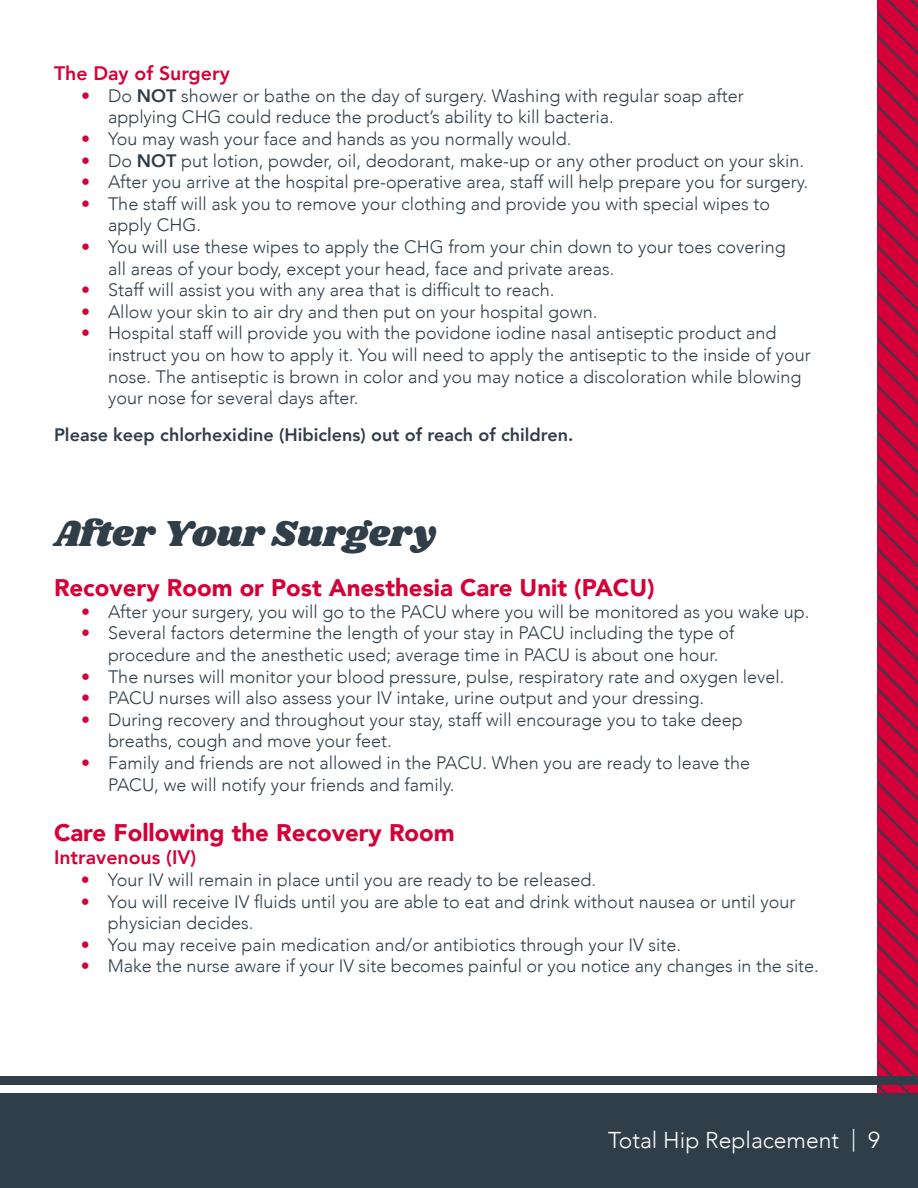
<style>
.page{position:relative;width:918px;height:1188px;background:#fff}
.page>*{position:absolute;margin:0;border:0;box-sizing:border-box;transform-origin:0 0}
.t1{font:37.5px "Shrikhand";color:#303e49}
.t2{font:900 24px "Avenir";color:#d40037}
.t3{font:300 22.95px "Avenir";color:#fff}
.t4{font:800 19.5px "Avenir";color:#d40037}
.t5{font:300 18px/21.6px "Avenir";color:#303e49}
.t6{font:800 18px "Avenir";color:#303e49}
.s1{color:#d40037}
.s2{font-weight:800}
</style>
<div class="page">
<svg style="left:878px;top:0;width:40px;height:1093px"></svg>
<div style="left:0;top:1093px;width:918px;height:95px;background:#303e49"></div>
<div style="left:0;top:1076px;width:918px;height:9px;background:#303e49"></div>
<p class="t4" style="left:54px;top:58px;width:177px">The Day of Surgery</p>
<p class="t5" style="left:108px;top:85px;width:637px;text-indent:-27px"><span class="s1">•</span> Do <span class="s2">NOT</span> shower or bathe on the day of surgery. Washing with regular soap after applying CHG could reduce the product’s ability to kill bacteria.</p>
<p class="t5" style="left:81px;top:128px;width:492px"><span class="s1">•</span> You may wash your face and hands as you normally would.</p>
<p class="t5" style="left:81px;top:150px;width:725px"><span class="s1">•</span> Do <span class="s2">NOT</span> put lotion, powder, oil, deodorant, make-up or any other product on your skin.</p>
<p class="t5" style="left:81px;top:171px;width:729px"><span class="s1">•</span> After you arrive at the hospital pre-operative area, staff will help prepare you for surgery.</p>
<p class="t5" style="left:108px;top:193px;width:664px;text-indent:-27px"><span class="s1">•</span> The staff will ask you to remove your clothing and provide you with special wipes to apply CHG.</p>
<p class="t5" style="left:108px;top:236px;width:679px;text-indent:-27px"><span class="s1">•</span> You will use these wipes to apply the CHG from your chin down to your toes covering all areas of your body, except your head, face and private areas.</p>
<p class="t5" style="left:81px;top:279px;width:475px"><span class="s1">•</span> Staff will assist you with any area that is difficult to reach.</p>
<p class="t5" style="left:81px;top:301px;width:518px"><span class="s1">•</span> Allow your skin to air dry and then put on your hospital gown.</p>
<p class="t5" style="left:108px;top:322px;width:704px;text-indent:-27px"><span class="s1">•</span> Hospital staff will provide you with the povidone iodine nasal antiseptic product and instruct you on how to apply it. You will need to apply the antiseptic to the inside of your nose. The antiseptic is brown in color and you may notice a discoloration while blowing your nose for several days after.</p>
<p class="t6" style="left:54px;top:421px;width:521px">Please keep chlorhexidine (Hibiclens) out of reach of children.</p>
<h1 class="t1" style="left:54px;top:507px;width:384px">After Your Surgery</h1>
<h2 class="t2" style="left:54px;top:567px;width:602px">Recovery Room or Post Anesthesia Care Unit (PACU)</h2>
<p class="t5" style="left:81px;top:601px;width:730px"><span class="s1">•</span> After your surgery, you will go to the PACU where you will be monitored as you wake up.</p>
<p class="t5" style="left:108px;top:622px;width:628px;text-indent:-27px"><span class="s1">•</span> Several factors determine the length of your stay in PACU including the type of procedure and the anesthetic used; average time in PACU is about one hour.</p>
<p class="t5" style="left:81px;top:666px;width:705px"><span class="s1">•</span> The nurses will monitor your blood pressure, pulse, respiratory rate and oxygen level.</p>
<p class="t5" style="left:81px;top:687px;width:625px"><span class="s1">•</span> PACU nurses will also assess your IV intake, urine output and your dressing.</p>
<p class="t5" style="left:108px;top:709px;width:636px;text-indent:-27px"><span class="s1">•</span> During recovery and throughout your stay, staff will encourage you to take deep breaths, cough and move your feet.</p>
<p class="t5" style="left:108px;top:752px;width:644px;text-indent:-27px"><span class="s1">•</span> Family and friends are not allowed in the PACU. When you are ready to leave the<br>PACU, we will notify your friends and family.</p>
<h2 class="t2" style="left:54px;top:812px;width:402px">Care Following the Recovery Room</h2>
<p class="t4" style="left:54px;top:842px;width:144px">Intravenous (IV)</p>
<p class="t5" style="left:81px;top:869px;width:517px"><span class="s1">•</span> Your IV will remain in place until you are ready to be released.</p>
<p class="t5" style="left:108px;top:891px;width:689px;text-indent:-27px"><span class="s1">•</span> You will receive IV fluids until you are able to eat and drink without nausea or until your physician decides.</p>
<p class="t5" style="left:81px;top:934px;width:602px"><span class="s1">•</span> You may receive pain medication and/or antibiotics through your IV site.</p>
<p class="t5" style="left:81px;top:955px;width:739px"><span class="s1">•</span> Make the nurse aware if your IV site becomes painful or you notice any changes in the site.</p>
<p class="t3" style="left:608px;top:1127px;width:273px">Total Hip Replacement | 9</p>
</div>
